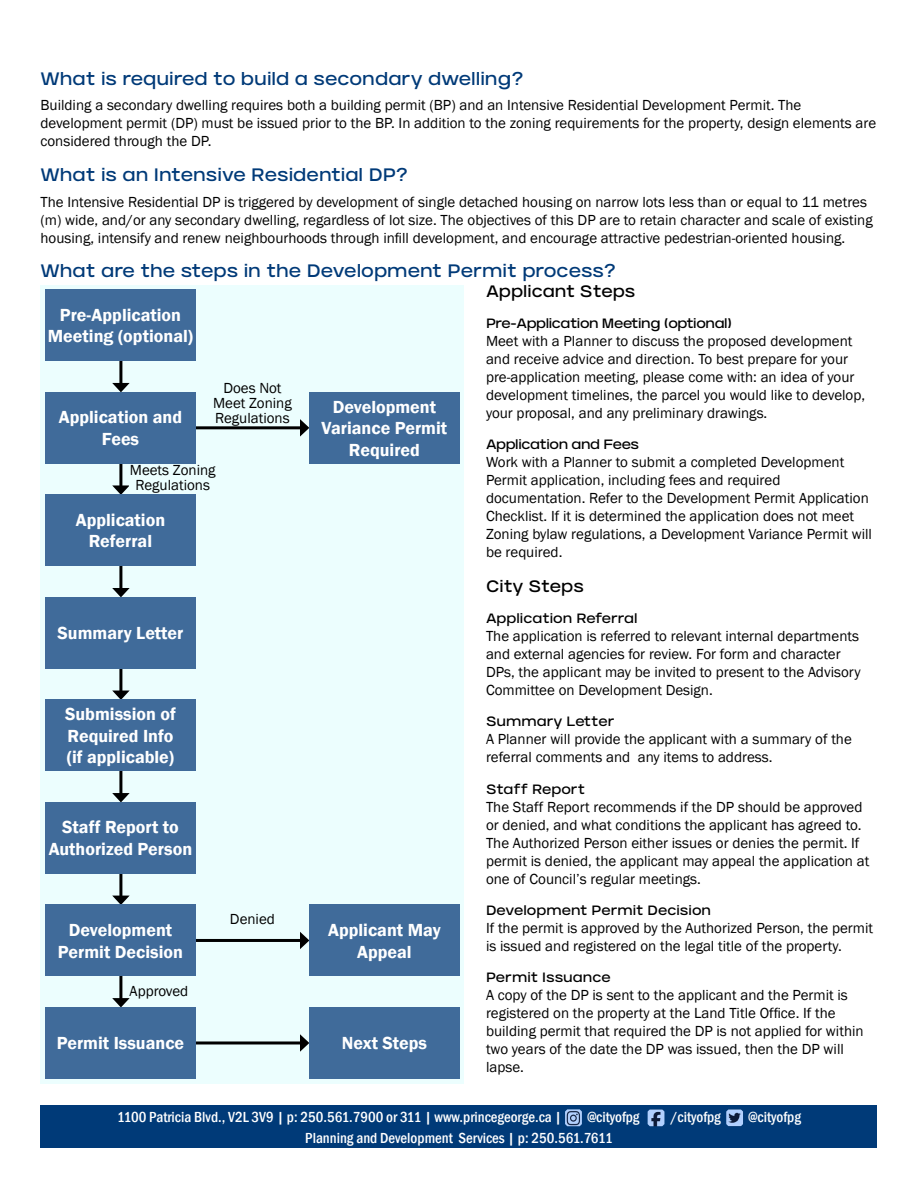
<style>
.page{position:relative;width:918px;height:1188px;background:#fff}
.page>*{position:absolute;margin:0;border:0;box-sizing:border-box;transform-origin:0 0}
.t1{font:600 18px/21.6px "Franklin Gothic";color:#fff;text-align:center}
.t2{font:18px "GRIFTER";color:#003a78}
.t3{font:16.5px "GRIFTER";color:#000}
.t4{font:15px/18px "Franklin Gothic";color:#000}
.t5{font:500 condensed 15px "Franklin Gothic";color:#fff}
.t6{font:13.5px "GRIFTER";color:#000}
.t7{font:13.5px "GRIFTER";letter-spacing:-.03em;color:#000}
</style>
<div class="page">
<div style="left:40px;top:1105px;width:838px;height:43px;background:#003a78"></div>
<img style="left:565px;top:1109px;width:17px;height:17px">
<img style="left:648px;top:1109px;width:16px;height:17px">
<img style="left:726px;top:1109px;width:17px;height:17px">
<div style="left:40px;top:285px;width:424px;height:798px;background:#ecfefe"></div>
<hr style="left:119px;top:361px;width:3px;height:25px;background:#000">
<svg style="left:112px;top:383px;width:18px;height:9px"></svg>
<hr style="left:119px;top:463px;width:3px;height:25px;background:#000">
<svg style="left:112px;top:485px;width:18px;height:10px"></svg>
<hr style="left:119px;top:566px;width:3px;height:25px;background:#000">
<svg style="left:112px;top:588px;width:18px;height:9px"></svg>
<hr style="left:119px;top:668px;width:3px;height:25px;background:#000">
<svg style="left:112px;top:691px;width:18px;height:9px"></svg>
<hr style="left:119px;top:771px;width:3px;height:25px;background:#000">
<svg style="left:112px;top:793px;width:18px;height:9px"></svg>
<hr style="left:119px;top:873px;width:3px;height:25px;background:#000">
<svg style="left:112px;top:896px;width:18px;height:9px"></svg>
<hr style="left:119px;top:976px;width:3px;height:25px;background:#000">
<svg style="left:112px;top:998px;width:18px;height:9px"></svg>
<hr style="left:196px;top:426px;width:107px;height:3px;background:#000">
<svg style="left:300px;top:419px;width:9px;height:18px"></svg>
<hr style="left:196px;top:939px;width:107px;height:3px;background:#000">
<svg style="left:300px;top:932px;width:9px;height:17px"></svg>
<hr style="left:196px;top:1041px;width:107px;height:3px;background:#000">
<svg style="left:300px;top:1034px;width:9px;height:18px"></svg>
<div style="left:309px;top:1007px;width:150px;height:71px;background:#406b9a"></div>
<div style="left:45px;top:1007px;width:151px;height:71px;background:#406b9a"></div>
<div style="left:309px;top:905px;width:150px;height:71px;background:#406b9a"></div>
<div style="left:45px;top:905px;width:151px;height:71px;background:#406b9a"></div>
<div style="left:45px;top:802px;width:151px;height:71px;background:#406b9a"></div>
<div style="left:45px;top:700px;width:151px;height:71px;background:#406b9a"></div>
<div style="left:45px;top:597px;width:151px;height:71px;background:#406b9a"></div>
<div style="left:45px;top:495px;width:151px;height:71px;background:#406b9a"></div>
<div style="left:309px;top:392px;width:150px;height:71px;background:#406b9a"></div>
<div style="left:45px;top:392px;width:151px;height:71px;background:#406b9a"></div>
<div style="left:45px;top:290px;width:151px;height:71px;background:#406b9a"></div>
<p class="t2" style="left:40px;top:68px;width:485px">What is required to build a secondary dwelling?</p>
<p class="t4" style="left:40px;top:97px;width:837px">Building a secondary dwelling requires both a building permit (BP) and an Intensive Residential Development Permit. The development permit (DP) must be issued prior to the BP. In addition to the zoning requirements for the property, design elements are considered through the DP.</p>
<p class="t2" style="left:40px;top:164px;width:369px">What is an Intensive Residential DP?</p>
<p class="t4" style="left:40px;top:193px;width:834px">The Intensive Residential DP is triggered by development of single detached housing on narrow lots less than or equal to 11 metres (m) wide, and/or any secondary dwelling, regardless of lot size. The objectives of this DP are to retain character and scale of existing housing, intensify and renew neighbourhoods through infill development, and encourage attractive pedestrian-oriented housing.</p>
<p class="t3" style="left:486px;top:281px;width:151px">Applicant Steps</p>
<p class="t7" style="left:486px;top:315px;width:248px">Pre-Application Meeting (optional)</p>
<p class="t4" style="left:486px;top:332px;width:381px">Meet with a Planner to discuss the proposed development and receive advice and direction. To best prepare for your pre-application meeting, please come with: an idea of your development timelines, the parcel you would like to develop, your proposal, and any preliminary drawings.</p>
<p class="t7" style="left:486px;top:436px;width:155px">Application and Fees</p>
<p class="t4" style="left:486px;top:453px;width:388px">Work with a Planner to submit a completed Development Permit application, including fees and required documentation. Refer to the Development Permit Application Checklist. If it is determined the application does not meet Zoning bylaw regulations, a Development Variance Permit will be required.</p>
<p class="t3" style="left:486px;top:576px;width:99px">City Steps</p>
<p class="t6" style="left:486px;top:610px;width:153px">Application Referral</p>
<p class="t4" style="left:486px;top:627px;width:376px">The application is referred to relevant internal departments and external agencies for review. For form and character DPs, the applicant may be invited to present to the Advisory Committee on Development Design.</p>
<p class="t6" style="left:486px;top:713px;width:130px">Summary Letter</p>
<p class="t4" style="left:486px;top:731px;width:367px">A Planner will provide the applicant with a summary of the referral comments and any items to address.</p>
<p class="t6" style="left:486px;top:781px;width:101px">Staff Report</p>
<p class="t4" style="left:486px;top:798px;width:385px">The Staff Report recommends if the DP should be approved or denied, and what conditions the applicant has agreed to.<br>The Authorized Person either issues or denies the permit. If permit is denied, the applicant may appeal the application at one of Council’s regular meetings.</p>
<p class="t6" style="left:486px;top:902px;width:227px">Development Permit Decision</p>
<p class="t4" style="left:486px;top:919px;width:389px">If the permit is approved by the Authorized Person, the permit is issued and registered on the legal title of the property.</p>
<p class="t6" style="left:486px;top:969px;width:126px">Permit Issuance</p>
<p class="t4" style="left:486px;top:986px;width:379px">A copy of the DP is sent to the applicant and the Permit is registered on the property at the Land Title Office. If the building permit that required the DP is not applied for within two years of the date the DP was issued, then the DP will lapse.</p>
<p class="t2" style="left:40px;top:260px;width:577px">What are the steps in the Development Permit process?</p>
<p class="t1" style="left:48px;top:304px;width:147px">Pre-Application<br>Meeting (optional)</p>
<p class="t4" style="left:213px;top:381px;width:80px;line-height:15px;text-align:center">Does Not<br>Meet Zoning<br>Regulations</p>
<p class="t1" style="left:322px;top:396px;width:127px">Development<br>Variance Permit<br>Required</p>
<p class="t1" style="left:59px;top:407px;width:125px">Application and<br>Fees</p>
<p class="t4" style="left:130px;top:463px;width:87px;line-height:15px;text-align:center">Meets Zoning<br>Regulations</p>
<p class="t1" style="left:76px;top:509px;width:91px">Application<br>Referral</p>
<p class="t1" style="left:58px;top:623px;width:127px">Summary Letter</p>
<p class="t1" style="left:65px;top:704px;width:112px;text-align:left">Submission of<br>Required Info (if applicable)</p>
<p class="t1" style="left:49px;top:817px;width:145px">Staff Report to<br>Authorized Person</p>
<p class="t4" style="left:230px;top:910px;width:46px">Denied</p>
<p class="t1" style="left:328px;top:919px;width:114px">Applicant May<br>Appeal</p>
<p class="t1" style="left:58px;top:919px;width:127px">Development<br>Permit Decision</p>
<p class="t4" style="left:130px;top:982px;width:60px">Approved</p>
<p class="t1" style="left:57px;top:1033px;width:129px">Permit Issuance</p>
<p class="t1" style="left:342px;top:1033px;width:87px">Next Steps</p>
<p class="t5" style="left:117px;top:1107px;width:447px">1100 Patricia Blvd., V2L 3V9 | p: 250.561.7900 or 311 | www.princegeorge.ca |</p>
<p class="t5" style="left:587px;top:1107px;width:54px">@cityofpg</p>
<p class="t5" style="left:670px;top:1107px;width:52px">/cityofpg</p>
<p class="t5" style="left:749px;top:1107px;width:54px">@cityofpg</p>
<p class="t5" style="left:305px;top:1128px;width:309px">Planning and Development Services | p: 250.561.7611</p>
</div>
